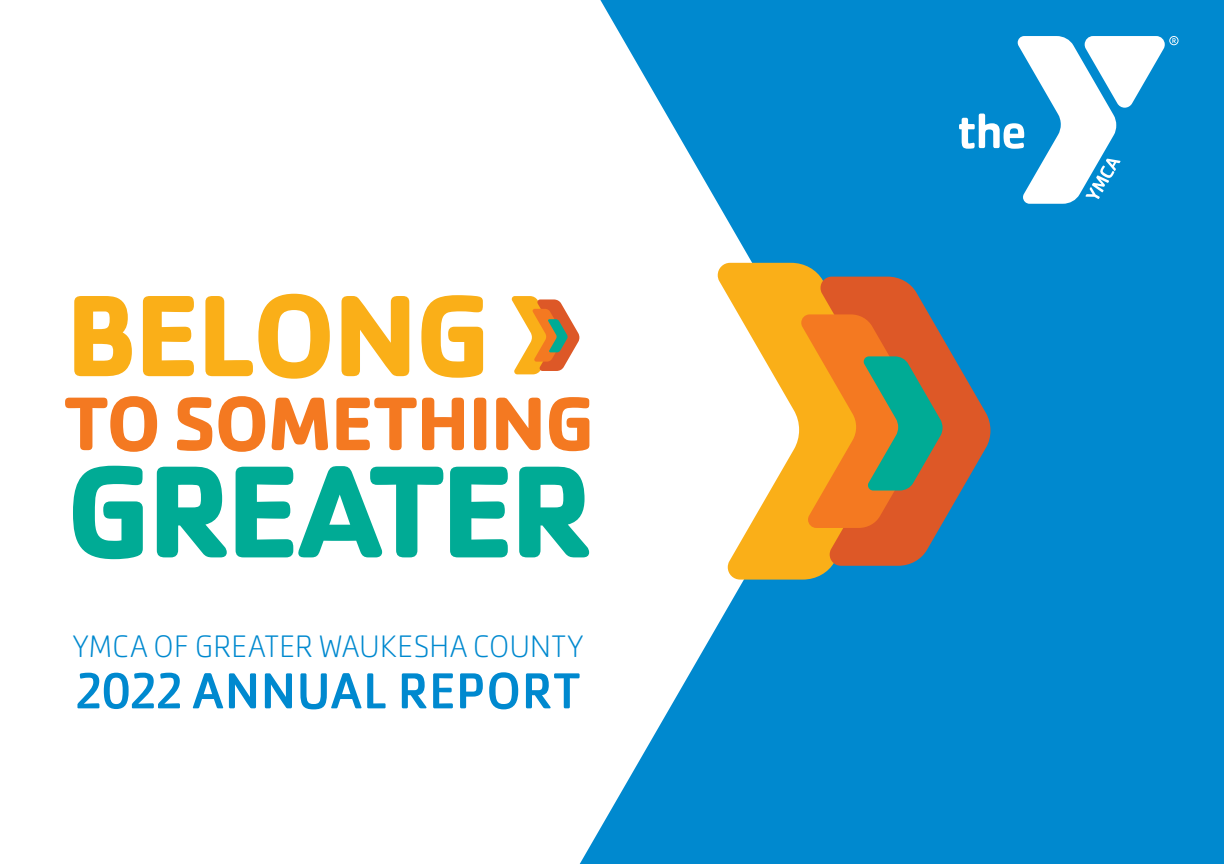
<style>
.page{position:relative;width:1224px;height:864px;background:#fff}
.page>*{position:absolute;margin:0;border:0;box-sizing:border-box;transform-origin:0 0}
.t1{font:700 135.8px "Cachet Pro";letter-spacing:-.035em;color:#00ab95}
.t2{font:700 120px "Cachet Pro";letter-spacing:-.025em;color:#faaf18}
.t3{font:700 78.6px "Cachet Pro";letter-spacing:-.02em;color:#f47921}
.t4{font:52.4px "Cachet Pro";letter-spacing:.005em;color:#0089cf}
.t5{font:200 32.2px "Cachet Pro";letter-spacing:.01em;color:#0089cf}
</style>
<div class="page">
<svg style="left:516px;top:0;width:423px;height:864px;fill:#0089cf"></svg>
<div style="left:939px;top:0;width:285px;height:864px;background:#0089cf"></div>
<svg style="left:718px;top:263px;width:186px;height:317px"></svg>
<svg style="left:821px;top:277px;width:169px;height:289px;fill:#dd5827"></svg>
<svg style="left:801px;top:314px;width:142px;height:214px;background:#bf8538"></svg>
<svg style="left:959px;top:36px;width:220px;height:168px"></svg>
<svg style="left:512px;top:296px;width:67px;height:78px"></svg>
<h2 class="t2" style="left:66px;top:261px;width:427px">BELONG</h2>
<h3 class="t3" style="left:65px;top:375px;width:531px">TO SOMETHING</h3>
<h1 class="t1" style="left:66px;top:427px;width:530px">GREATER</h1>
<p class="t5" style="left:73px;top:628px;width:512px">YMCA OF GREATER WAUKESHA COUNTY</p>
<h3 class="t4" style="left:75px;top:661px;width:506px">2022 ANNUAL REPORT</h3>
</div>
